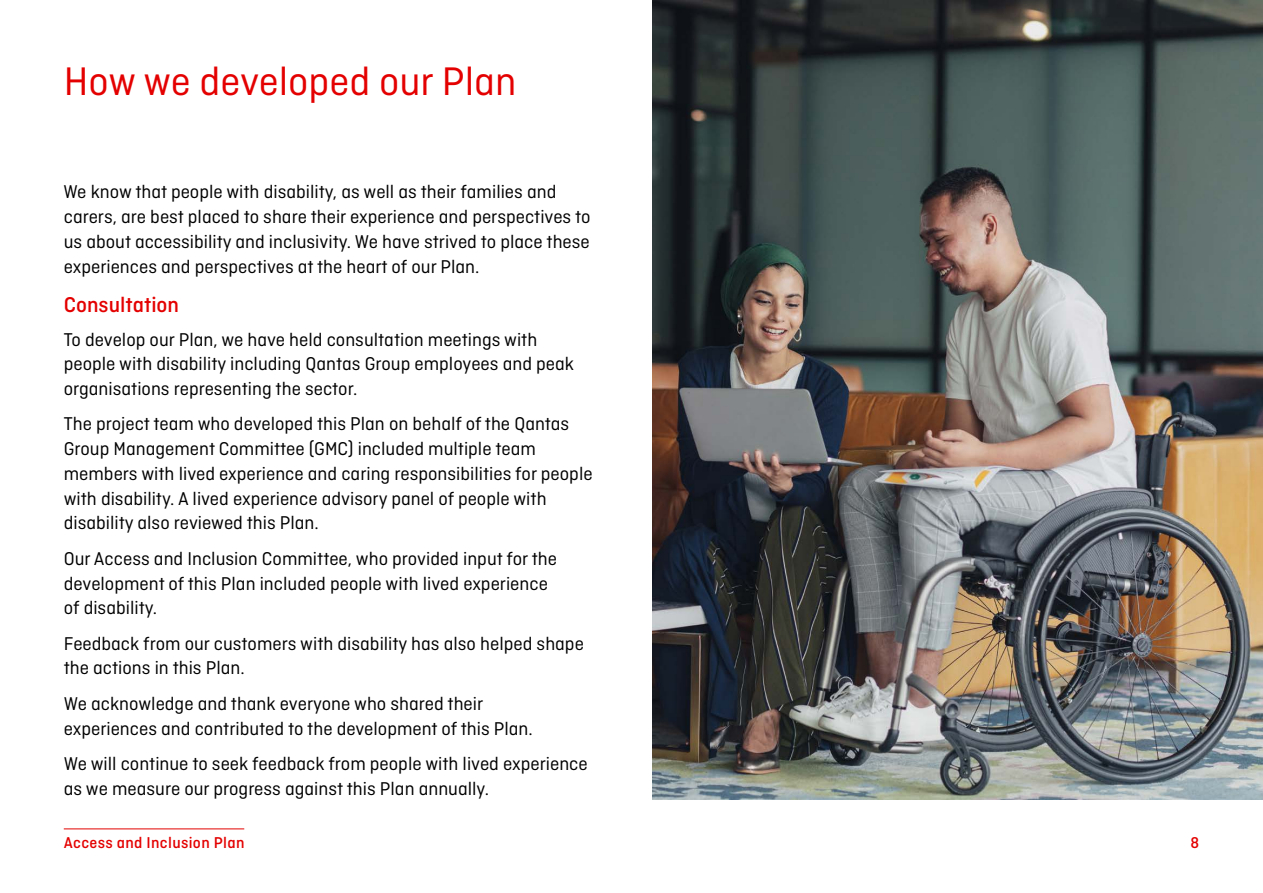
<style>
.page{position:relative;width:1263px;height:893px;background:#fff}
.page>*{position:absolute;margin:0;border:0;box-sizing:border-box;transform-origin:0 0}
.t1{font:42px "Ciutadella";color:#e40000}
.t2{font:500 22.5px "Ciutadella";color:#e40000}
.t3{font:19.5px/24.8px "Ciutadella";color:#000}
.t4{font:500 16.5px "Ciutadella";letter-spacing:.02em;color:#e40000}
</style>
<div class="page">
<hr style="left:64px;top:828px;width:180px;height:1px;background:#e40000">
<img style="left:653px;top:0;width:610px;height:799px">
<h2 class="t1" style="left:64px;top:59px;width:454px">How we developed our Plan</h2>
<p class="t3" style="left:63px;top:180px;width:529px">We know that people with disability, as well as their families and carers, are best placed to share their experience and perspectives to us about accessibility and inclusivity. We have strived to place these experiences and perspectives at the heart of our Plan.</p>
<h3 class="t2" style="left:64px;top:292px;width:117px">Consultation</h3>
<p class="t3" style="left:64px;top:327px;width:512px">To develop our Plan, we have held consultation meetings with people with disability including Qantas Group employees and peak organisations representing the sector.</p>
<p class="t3" style="left:64px;top:412px;width:530px">The project team who developed this Plan on behalf of the Qantas Group Management Committee (GMC) included multiple team members with lived experience and caring responsibilities for people with disability. A lived experience advisory panel of people with disability also reviewed this Plan.</p>
<p class="t3" style="left:64px;top:546px;width:495px">Our Access and Inclusion Committee, who provided input for the development of this Plan included people with lived experience of disability.</p>
<p class="t3" style="left:64px;top:631px;width:522px">Feedback from our customers with disability has also helped shape the actions in this Plan.</p>
<p class="t3" style="left:64px;top:691px;width:471px">We acknowledge and thank everyone who shared their experiences and contributed to the development of this Plan.</p>
<p class="t3" style="left:64px;top:751px;width:525px">We will continue to seek feedback from people with lived experience as we measure our progress against this Plan annually.</p>
<p class="t4" style="left:64px;top:834px;width:182px">Access and Inclusion Plan</p>
<p class="t4" style="left:1190px;top:834px;width:10px">8</p>
</div>
